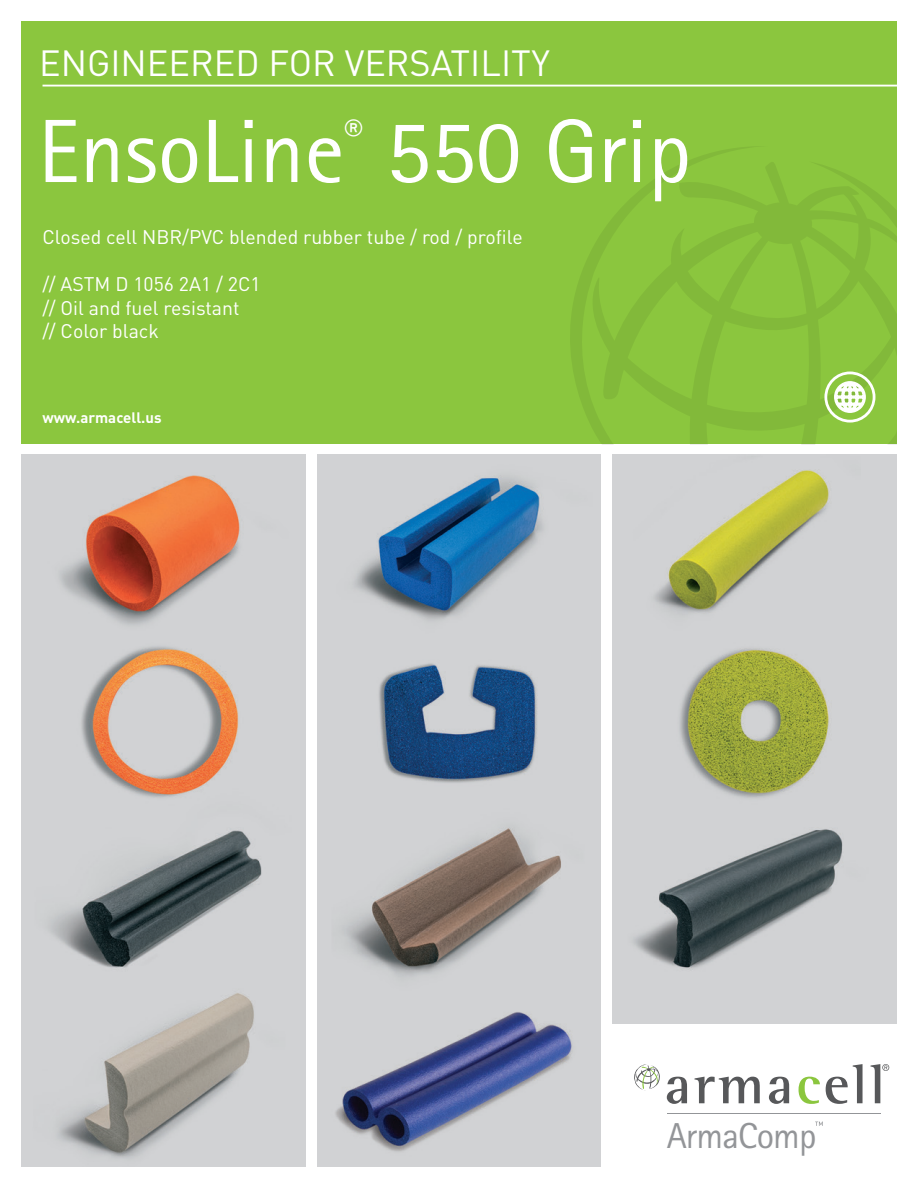
<style>
.page{position:relative;width:918px;height:1188px;background:#fff}
.page>*{position:absolute;margin:0;border:0;box-sizing:border-box;transform-origin:0 0}
.t1{font:90px "Rotis Sans Serif Pro";color:#fff}
.t2{font:36.75px "Rotis Sans Serif Pro";color:#fff}
.t3{font:36.15px "Rotis Sans Serif Pro";letter-spacing:-.025em;color:#939598}
.t4{font:36px "DIN Pro";color:#fff}
.t5{font:19.5px/23.4px "DIN Pro";color:#fff}
.t6{font:700 15px "DIN Pro";color:#fff}
</style>
<div class="page">
<div style="left:21px;top:21px;width:876px;height:423px;background:#8bc63e"></div>
<svg style="left:570px;top:147px;width:180px;height:261px"></svg>
<svg style="left:584px;top:160px;width:313px;height:284px"></svg>
<hr style="left:43px;top:85px;width:855px;height:2px;background:#fff">
<svg style="left:824px;top:372px;width:51px;height:51px"></svg>
<img style="left:21px;top:455px;width:876px;height:711px">
<div style="left:306px;top:447px;width:11px;height:731px;background:#fff"></div>
<div style="left:601px;top:449px;width:11px;height:723px;background:#fff"></div>
<div style="left:612px;top:1024px;width:293px;height:154px;background:#fff"></div>
<svg style="left:667px;top:1077px;width:20px;height:27px"></svg>
<svg style="left:695px;top:1077px;width:65px;height:26px"></svg>
<svg style="left:769px;top:1077px;width:20px;height:27px"></svg>
<svg style="left:799px;top:1077px;width:21px;height:27px"></svg>
<svg style="left:826px;top:1064px;width:37px;height:40px"></svg>
<svg style="left:871px;top:1064px;width:18px;height:39px"></svg>
<svg style="left:634px;top:1064px;width:26px;height:27px"></svg>
<hr style="left:667px;top:1113px;width:213px;height:1px;background:#939598">
<svg style="left:815px;top:1122px;width:8px;height:4px"></svg>
<h3 class="t4" style="left:39px;top:35px;width:512px">ENGINEERED FOR VERSATILITY</h3>
<h1 class="t1" style="left:38px;top:99px;width:308px">EnsoLine</h1>
<h2 class="t2" style="left:344px;top:110px;width:20px">®</h2>
<h1 class="t1" style="left:386px;top:99px;width:307px">550 Grip</h1>
<p class="t5" style="left:43px;top:224px;width:482px">Closed cell NBR/PVC blended rubber tube / rod / profile</p>
<p class="t5" style="left:43px;top:271px;width:220px">// ASTM D 1056 2A1 / 2C1 // Oil and fuel resistant<br>// Color black</p>
<p class="t6" style="left:43px;top:405px;width:121px">www.armacell.us</p>
<h3 class="t3" style="left:667px;top:1114px;width:151px">ArmaComp</h3>
</div>
